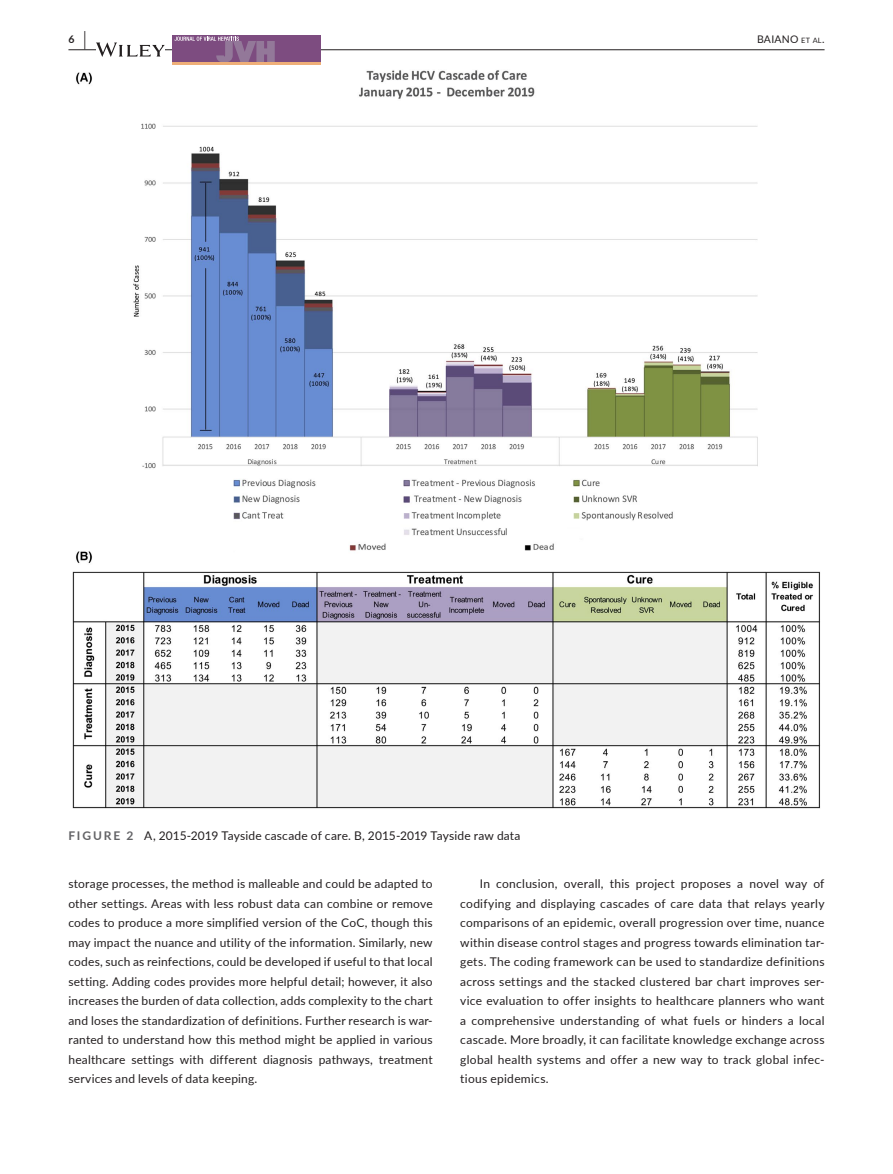
<style>
.page{position:relative;width:893px;height:1174px;background:#fff}
.page>*{position:absolute;margin:0;border:0;box-sizing:border-box;transform-origin:0 0}
.t1{font:12px/19.5px "Lato";letter-spacing:.015em;color:#231f20;text-align:justify}
.t2{font:10.5px "Lato";letter-spacing:.025em;color:#231f20}
.t3{font:700 10.5px "Lato";color:#231f20}
.s1{font-size:19.5px}
.s2{font-size:7.35px}
.s3{font-weight:700;color:#636366}
</style>
<div class="page">
<hr style="left:68px;top:49px;width:756px;height:1px;background:#231f20">
<svg style="left:96px;top:42px;width:69px;height:15px"></svg>
<div style="left:172px;top:35px;width:149px;height:30px;background:#7d4c80"></div>
<svg style="left:175px;top:37px;width:100px;height:25px"></svg>
<hr style="left:172px;top:62px;width:149px;height:3px;background:#efaf78">
<img style="left:72px;top:70px;width:748px;height:738px">
<p class="t3" style="left:68px;top:31px;width:19px">6 <span class="s1">|</span></p>
<p class="t2" style="left:757px;top:31px;width:69px">BAIANO <span class="s2">et al</span>.</p>
<p class="t1" style="left:68px;top:825px;width:454px"><span class="s3">FIGURE 2</span> A, 2015-2019 Tayside cascade of care. B, 2015-2019 Tayside raw data</p>
<p class="t1" style="left:68px;top:873px;width:366px">storage processes, the method is malleable and could be adapted to other settings. Areas with less robust data can combine or remove codes to produce a more simplified version of the CoC, though this may impact the nuance and utility of the information. Similarly, new codes, such as reinfections, could be developed if useful to that local setting. Adding codes provides more helpful detail; however, it also increases the burden of data collection, adds complexity to the chart and loses the standardization of definitions. Further research is war&shy;ranted to understand how this method might be applied in various healthcare settings with different diagnosis pathways, treatment services and levels of data keeping.</p>
<p class="t1" style="left:460px;top:873px;width:366px;text-indent:20px">In conclusion, overall, this project proposes a novel way of codifying and displaying cascades of care data that relays yearly comparisons of an epidemic, overall progression over time, nuance within disease control stages and progress towards elimination tar&shy;gets. The coding framework can be used to standardize definitions across settings and the stacked clustered bar chart improves ser&shy;vice evaluation to offer insights to healthcare planners who want a comprehensive understanding of what fuels or hinders a local cascade. More broadly, it can facilitate knowledge exchange across global health systems and offer a new way to track global infec&shy;tious epidemics.</p>
</div>
